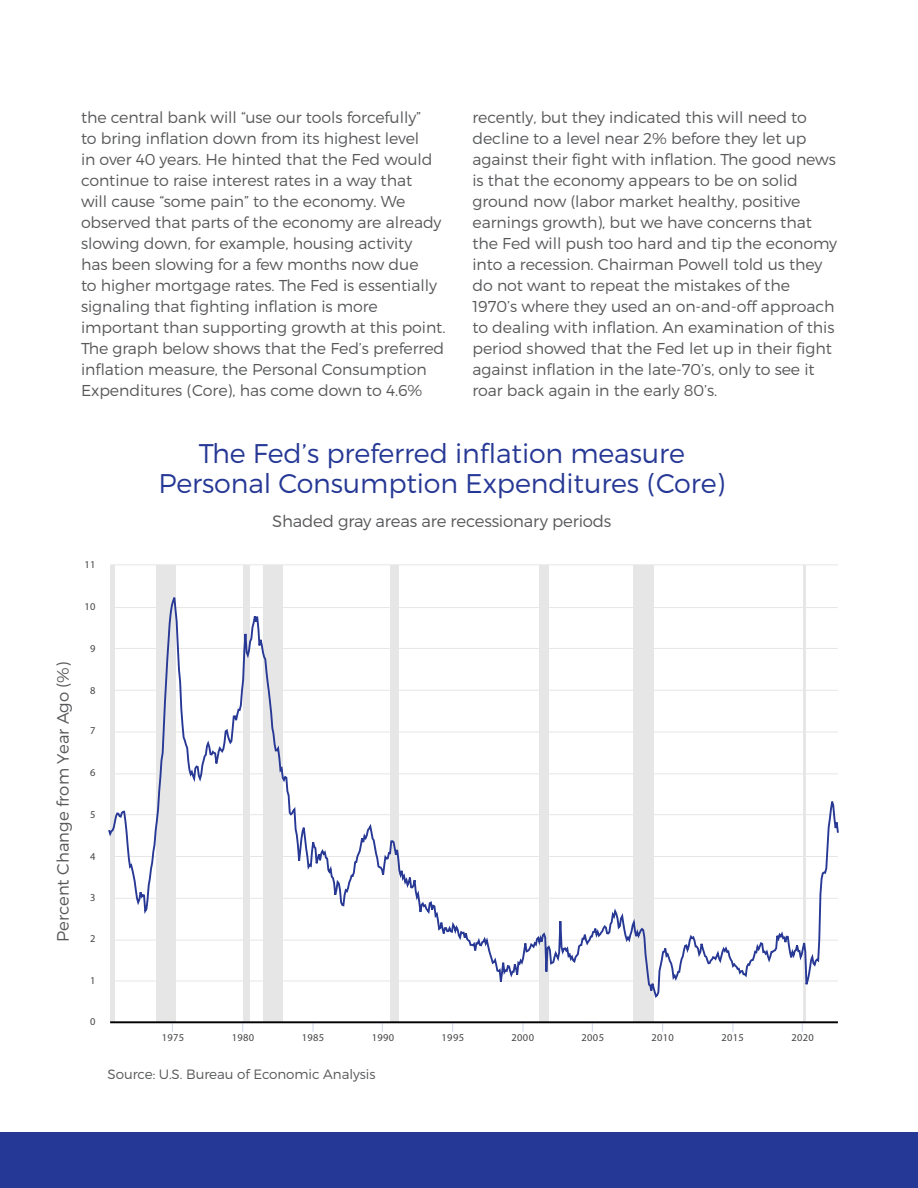
<style>
.page{position:relative;width:918px;height:1188px;background:#fff}
.page>*{position:absolute;margin:0;border:0;box-sizing:border-box;transform-origin:0 0}
.Chart_heading{font:300 27px "Montserrat";letter-spacing:-.005em;color:#263895}
.Chart_text{font:300 16.5px "Montserrat";letter-spacing:-.01em;color:#57585a}
.Text{font:300 15.75px/21px "Montserrat";letter-spacing:-.005em;color:#57585a}
.Source_text{font:300 13.5px "Montserrat";letter-spacing:-.005em;color:#57585a}
.t1{font:11.4px "Open Sans";letter-spacing:.055em;color:#444}
.t2{font:10.5px "Open Sans";letter-spacing:.03em;color:#444}
</style>
<div class="page">
<div style="left:0;top:1132px;width:918px;height:56px;background:#263895"></div>
<hr style="left:110px;top:565px;width:4px;height:457px;background:#e6e6e6">
<div style="left:156px;top:565px;width:19px;height:457px;background:#e6e6e6"></div>
<div style="left:243px;top:565px;width:6px;height:457px;background:#e6e6e6"></div>
<div style="left:264px;top:565px;width:19px;height:457px;background:#e6e6e6"></div>
<div style="left:390px;top:565px;width:9px;height:457px;background:#e6e6e6"></div>
<div style="left:539px;top:565px;width:10px;height:457px;background:#e6e6e6"></div>
<div style="left:633px;top:565px;width:21px;height:457px;background:#e6e6e6"></div>
<hr style="left:803px;top:565px;width:3px;height:457px;background:#e6e6e6">
<hr style="left:110px;top:564px;width:728px;height:1px;background:#e6e6e6">
<svg style="left:108px;top:589px;width:731px;height:428px"></svg>
<hr style="left:110px;top:1021px;width:728px;height:2px;background:#000">
<p class="Text" style="left:81px;top:107px;width:366px">the central bank will “use our tools forcefully”<br>to bring inflation down from its highest level<br>in over 40 years. He hinted that the Fed would continue to raise interest rates in a way that<br>will cause “some pain” to the economy. We observed that parts of the economy are already slowing down, for example, housing activity<br>has been slowing for a few months now due<br>to higher mortgage rates. The Fed is essentially signaling that fighting inflation is more important than supporting growth at this point.</p>
<p class="Text" style="left:81px;top:338px;width:365px">The graph below shows that the Fed’s preferred inflation measure, the Personal Consumption<br>Expenditures (Core), has come down to 4.6%</p>
<p class="Text" style="left:472px;top:107px;width:366px">recently, but they indicated this will need to decline to a level near 2% before they let up against their fight with inflation. The good news is that the economy appears to be on solid ground now (labor market healthy, positive earnings growth), but we have concerns that the Fed will push too hard and tip the economy into a recession. Chairman Powell told us they do not want to repeat the mistakes of the 1970’s where they used an on-and-off approach to dealing with inflation. An examination of this period showed that the Fed let up in their fight against inflation in the late-70’s, only to see it roar back again in the early 80’s.</p>
<p class="t2" style="left:84px;top:558px;width:13px">11</p>
<p class="t2" style="left:84px;top:600px;width:13px">10</p>
<p class="Chart_text" style="left:53px;top:942px;width:281px;rotate:-90deg">Percent Change from Year Ago (%)</p>
<p class="t1" style="left:54px;top:876px;width:165px;rotate:-90deg">Percent Change from Year Ago</p>
<p class="t2" style="left:90px;top:642px;width:7px">9</p>
<p class="t2" style="left:90px;top:684px;width:7px">8</p>
<p class="t2" style="left:90px;top:724px;width:7px">7</p>
<p class="t2" style="left:90px;top:766px;width:7px">6</p>
<p class="t2" style="left:90px;top:808px;width:7px">5</p>
<p class="t2" style="left:90px;top:850px;width:7px">4</p>
<p class="t2" style="left:90px;top:891px;width:7px">3</p>
<p class="t2" style="left:90px;top:932px;width:7px">2</p>
<p class="Chart_heading" style="left:199px;top:437px;width:488px">The Fed’s preferred inflation measure</p>
<p class="Chart_heading" style="left:159px;top:467px;width:568px">Personal Consumption Expenditures (Core)</p>
<p class="Chart_text" style="left:272px;top:511px;width:341px">Shaded gray areas are recessionary periods</p>
<p class="t2" style="left:90px;top:974px;width:7px">1</p>
<p class="t2" style="left:90px;top:1015px;width:7px">0</p>
<p class="t2" style="left:162px;top:1031px;width:24px">1975</p>
<p class="t2" style="left:232px;top:1031px;width:24px">1980</p>
<p class="t2" style="left:302px;top:1031px;width:24px">1985</p>
<p class="t2" style="left:372px;top:1031px;width:24px">1990</p>
<p class="t2" style="left:442px;top:1031px;width:24px">1995</p>
<p class="t2" style="left:512px;top:1031px;width:24px">2000</p>
<p class="t2" style="left:582px;top:1031px;width:24px">2005</p>
<p class="t2" style="left:652px;top:1031px;width:24px">2010</p>
<p class="t2" style="left:722px;top:1031px;width:24px">2015</p>
<p class="t2" style="left:791px;top:1031px;width:24px">2020</p>
<p class="Source_text" style="left:108px;top:1066px;width:269px">Source: U.S. Bureau of Economic Analysis</p>
</div>
